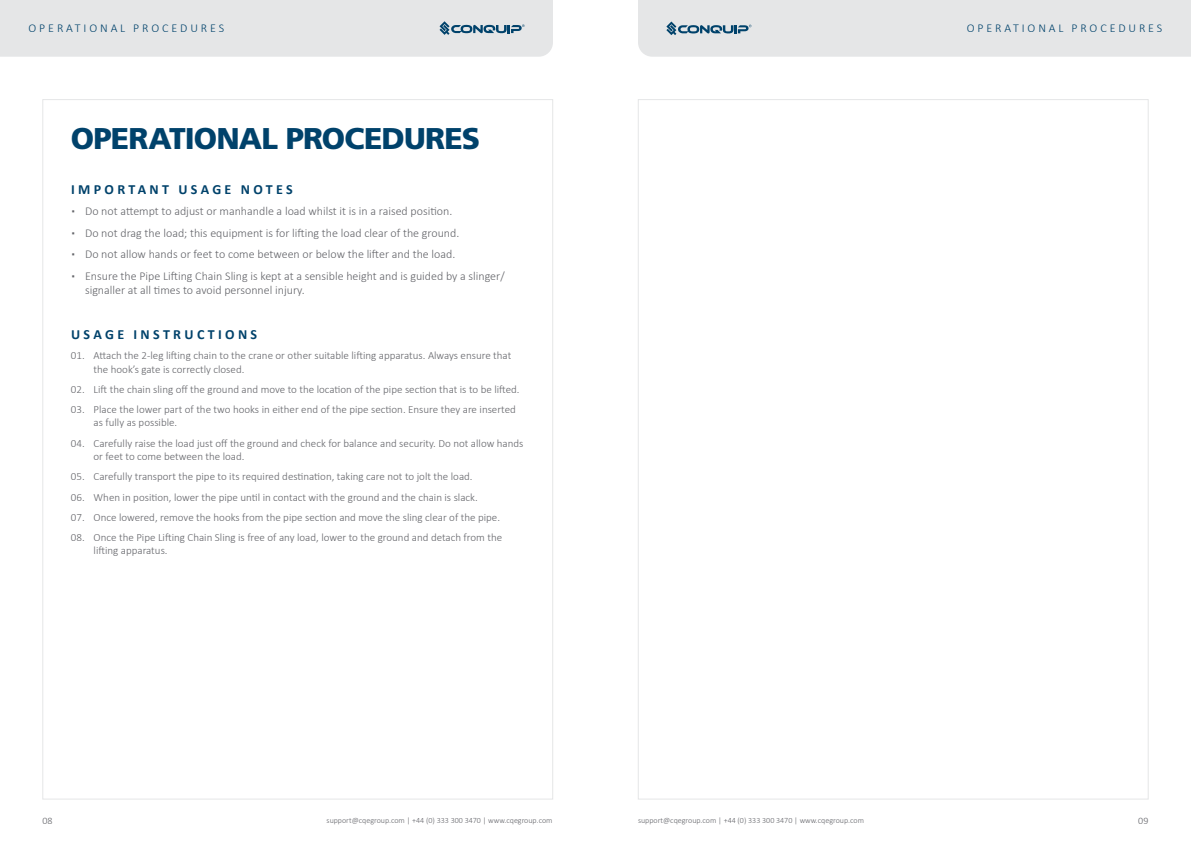
<style>
.page{position:relative;width:1191px;height:842px;background:#fff}
.page>*{position:absolute;margin:0;border:0;box-sizing:border-box;transform-origin:0 0}
.t1{font:900 30px "Frutiger LT Std";letter-spacing:-.03em;color:#00426b}
.t2{font:700 14px "Calibri";letter-spacing:.24em;color:#00426b}
.t3{font:300 12px/14.4px "Calibri";color:#636469}
.t4{font:300 12px "Calibri";letter-spacing:.24em;color:#00426b}
.t5{font:300 11px/13.2px "Calibri";color:#636469}
.t6{font:300 10px "Calibri";color:#636469}
.t7{font:300 8px "Calibri";color:#636469}
</style>
<div class="page">
<div style="left:0;top:0;width:553px;height:57px;background:#e5e6e7"></div>
<div style="left:638px;top:0;width:553px;height:57px;background:#e5e6e7"></div>
<p class="t4" style="left:29px;top:21px;width:197px">OPERATIONAL PROCEDURES</p>
<p class="t4" style="left:966px;top:21px;width:197px">OPERATIONAL PROCEDURES</p>
<h1 class="t1" style="left:71px;top:120px;width:411px">OPERATIONAL PROCEDURES</h1>
<p class="t2" style="left:71px;top:179px;width:223px">IMPORTANT USAGE NOTES</p>
<p class="t3" style="left:71px;top:204px;width:383px">▪ Do not attempt to adjust or manhandle a load whilst it is in a raised position.</p>
<p class="t3" style="left:71px;top:225px;width:390px">▪ Do not drag the load; this equipment is for lifting the load clear of the ground.</p>
<p class="t3" style="left:71px;top:247px;width:386px">▪ Do not allow hands or feet to come between or below the lifter and the load.</p>
<p class="t3" style="left:85px;top:268px;width:421px;text-indent:-14px">▪ Ensure the Pipe Lifting Chain Sling is kept at a sensible height and is guided by a slinger/ signaller at all times to avoid personnel injury.</p>
<p class="t2" style="left:71px;top:325px;width:188px">USAGE INSTRUCTIONS</p>
<p class="t5" style="left:94px;top:349px;width:419px;text-indent:-23px">01. Attach the 2-leg lifting chain to the crane or other suitable lifting apparatus. Always ensure that the hook’s gate is correctly closed.</p>
<p class="t5" style="left:71px;top:383px;width:450px">02. Lift the chain sling off the ground and move to the location of the pipe section that is to be lifted.</p>
<p class="t5" style="left:94px;top:403px;width:424px;text-indent:-23px">03. Place the lower part of the two hooks in either end of the pipe section. Ensure they are inserted as fully as possible.</p>
<p class="t5" style="left:94px;top:436px;width:431px;text-indent:-23px">04. Carefully raise the load just off the ground and check for balance and security. Do not allow hands or feet to come between the load.</p>
<p class="t5" style="left:71px;top:470px;width:403px">05. Carefully transport the pipe to its required destination, taking care not to jolt the load.</p>
<p class="t5" style="left:71px;top:490px;width:408px">06. When in position, lower the pipe until in contact with the ground and the chain is slack.</p>
<p class="t5" style="left:71px;top:510px;width:431px">07. Once lowered, remove the hooks from the pipe section and move the sling clear of the pipe.</p>
<p class="t5" style="left:94px;top:531px;width:410px;text-indent:-23px">08. Once the Pipe Lifting Chain Sling is free of any load, lower to the ground and detach from the lifting apparatus.</p>
<p class="t6" style="left:43px;top:814px;width:12px">08</p>
<p class="t7" style="left:326px;top:816px;width:227px">support@cqegroup.com | +44 (0) 333 300 3470 | www.cqegroup.com</p>
<p class="t7" style="left:638px;top:816px;width:227px">support@cqegroup.com | +44 (0) 333 300 3470 | www.cqegroup.com</p>
<p class="t6" style="left:1138px;top:814px;width:12px">09</p>
</div>
